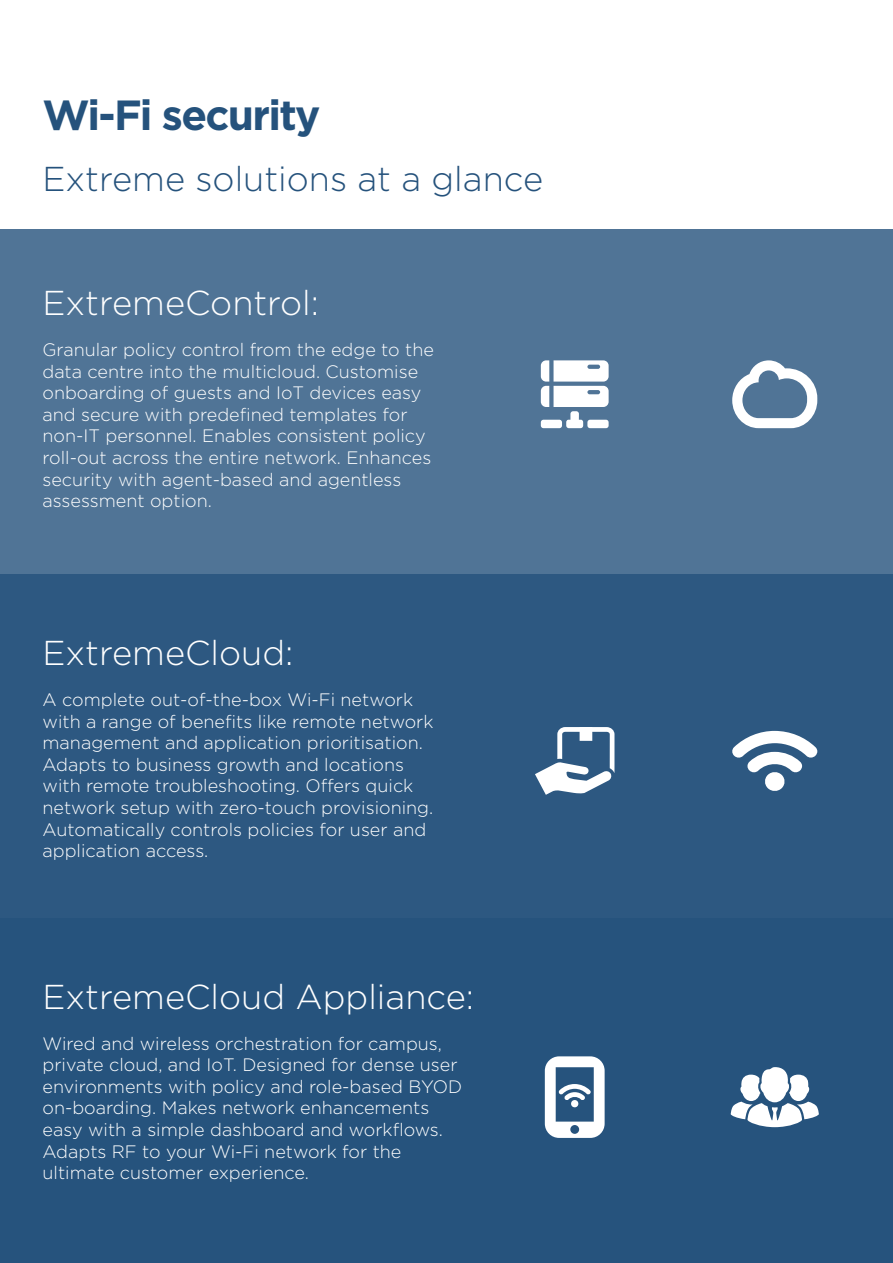
<style>
.page{position:relative;width:893px;height:1263px;background:#fff}
.page>*{position:absolute;margin:0;border:0;box-sizing:border-box;transform-origin:0 0}
.t1{font:700 42.15px "Gotham";letter-spacing:-.04em;color:#25527c}
.t2{font:300 34.5px "Gotham";color:#fff}
.t3{font:300 34.5px "Gotham";color:#25527c}
.t4{font:300 18px/21.6px "Gotham";color:#fff}
</style>
<div class="page">
<div style="left:0;top:230px;width:893px;height:1033px;background:#507496"></div>
<div style="left:0;top:574px;width:893px;height:689px;background:#2d5881"></div>
<div style="left:0;top:918px;width:893px;height:345px;background:#25527c"></div>
<svg style="left:541px;top:360px;width:68px;height:68px"></svg>
<svg style="left:732px;top:360px;width:85px;height:68px"></svg>
<svg style="left:535px;top:727px;width:79px;height:68px"></svg>
<svg style="left:732px;top:731px;width:85px;height:60px"></svg>
<svg style="left:545px;top:1056px;width:60px;height:82px"></svg>
<svg style="left:731px;top:1067px;width:88px;height:60px"></svg>
<h1 class="t1" style="left:43px;top:87px;width:279px">Wi-Fi security</h1>
<h2 class="t3" style="left:43px;top:157px;width:502px">Extreme solutions at a glance</h2>
<h2 class="t2" style="left:43px;top:281px;width:278px">ExtremeControl:</h2>
<p class="t4" style="left:43px;top:338px;width:393px">Granular policy control from the edge to the data centre into the multicloud. Customise onboarding of guests and IoT devices easy and secure with predefined templates for non-IT personnel. Enables consistent policy roll-out across the entire network. Enhances security with agent-based and agentless assessment option.</p>
<h2 class="t2" style="left:43px;top:631px;width:252px">ExtremeCloud:</h2>
<p class="t4" style="left:43px;top:688px;width:393px">A complete out-of-the-box Wi-Fi network with a range of benefits like remote network management and application prioritisation.<br>Adapts to business growth and locations with remote troubleshooting. Offers quick network setup with zero-touch provisioning.<br>Automatically controls policies for user and application access.</p>
<h2 class="t2" style="left:43px;top:974px;width:433px">ExtremeCloud Appliance:</h2>
<p class="t4" style="left:43px;top:1032px;width:421px">Wired and wireless orchestration for campus, private cloud, and IoT. Designed for dense user environments with policy and role-based BYOD on-boarding. Makes network enhancements easy with a simple dashboard and workflows.<br>Adapts RF to your Wi-Fi network for the ultimate customer experience.</p>
</div>
